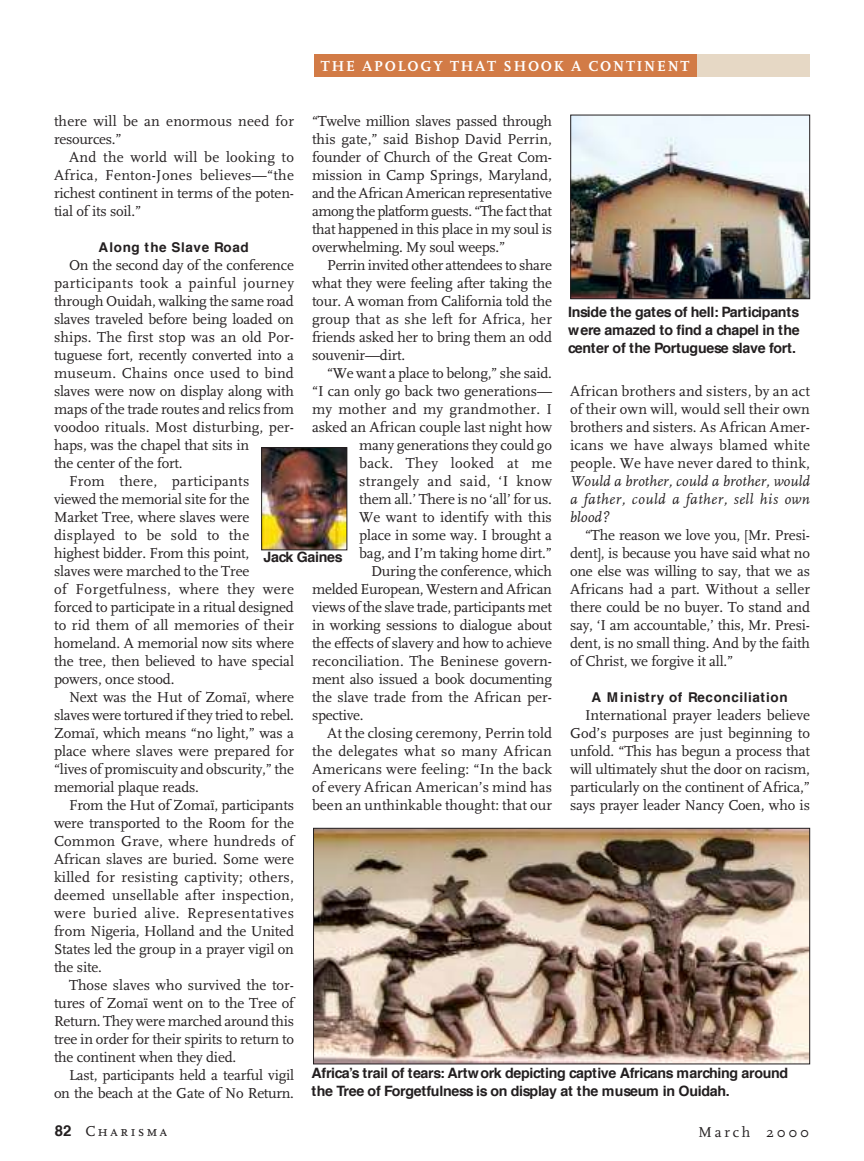
<style>
.page{position:relative;width:864px;height:1161px;background:#fff}
.page>*{position:absolute;margin:0;border:0;box-sizing:border-box;transform-origin:0 0}
.t1{font:15px/18px "FF Scala";letter-spacing:-.01em;color:#231f20;text-align:justify}
.t2{font:15px/18px "FF Scala";letter-spacing:.01em;color:#231f20}
.t3{font:15px "FF Scala";letter-spacing:.02em;color:#231f20}
.t4{font:15px "FF Scala";letter-spacing:.025em;color:#231f20}
.t5{font:italic 15px/18px "FF Scala";letter-spacing:.035em;color:#231f20;text-align:justify}
.t6{font:15px "FF Scala";letter-spacing:.015em;color:#231f20}
.t7{font:15px "FF Scala";letter-spacing:.03em;color:#231f20}
.t8{font:15px "FF Scala";letter-spacing:.035em;color:#231f20}
.t9{font:700 15px "FF Scala";letter-spacing:.12em;color:#fff}
.t10{font:15px "FF Scala CAPS";letter-spacing:.15em;color:#231f20}
.t11{font:15px "FF Scala";letter-spacing:.18em;color:#231f20}
.t12{font:700 14.25px/18px "Helvetica";letter-spacing:-.02em;color:#231f20;text-align:justify}
.t13{font:700 13.5px "Helvetica";letter-spacing:.04em;color:#231f20}
.s1{font-family:"Helvetica";font-weight:700}
</style>
<div class="page">
<div style="left:692px;top:54px;width:118px;height:22px;background:#e6d8c5"></div>
<div style="left:314px;top:54px;width:382px;height:22px;background:#d27b46"></div>
<img style="left:572px;top:117px;width:236px;height:180px">
<div style="left:570px;top:115px;width:240px;height:184px;border:1px solid #231f20"></div>
<img style="left:315px;top:830px;width:493px;height:232px">
<div style="left:313px;top:828px;width:497px;height:236px;border:1px solid #231f20"></div>
<img style="left:263px;top:449px;width:82px;height:99px">
<div style="left:261px;top:447px;width:86px;height:103px;border:1px solid #231f20"></div>
<p class="t9" style="left:321px;top:57px;width:370px">THE APOLOGY THAT SHOOK A CONTINENT</p>
<p class="t2" style="left:54px;top:113px;width:242px">there will be an enormous need for resources.”</p>
<p class="t1" style="left:54px;top:149px;width:242px;text-indent:15px">And the world will be looking to Africa, Fenton-Jones believes—“the richest continent in terms of the poten&shy;tial of its soil.”</p>
<p class="t13" style="left:98px;top:242px;width:152px">Along the Slave Road</p>
<p class="t1" style="left:69px;top:257px;width:227px">On the second day of the conference</p>
<p class="t7" style="left:54px;top:277px;width:242px">participants took a painful journey</p>
<p class="t1" style="left:54px;top:293px;width:241px">through Ouidah, walking the same road</p>
<p class="t1" style="left:54px;top:311px;width:242px">slaves traveled before being loaded on</p>
<p class="t1" style="left:54px;top:329px;width:242px">ships. The first stop was an old Por-</p>
<p class="t1" style="left:54px;top:347px;width:242px">tuguese fort, recently converted into a</p>
<p class="t3" style="left:54px;top:367px;width:241px">museum. Chains once used to bind</p>
<p class="t1" style="left:54px;top:383px;width:241px">slaves were now on display along with</p>
<p class="t1" style="left:54px;top:401px;width:241px">maps of the trade routes and relics from</p>
<p class="t1" style="left:54px;top:419px;width:242px">voodoo rituals. Most disturbing, per-</p>
<p class="t1" style="left:54px;top:437px;width:197px">haps, was the chapel that sits in</p>
<p class="t1" style="left:54px;top:455px;width:130px">the center of the fort.</p>
<p class="t3" style="left:69px;top:475px;width:182px">From there, participants</p>
<p class="t1" style="left:54px;top:491px;width:197px">viewed the memorial site for the</p>
<p class="t1" style="left:54px;top:509px;width:197px">Market Tree, where slaves were</p>
<p class="t3" style="left:54px;top:529px;width:197px">displayed to be sold to the</p>
<p class="t1" style="left:54px;top:545px;width:197px">highest bidder. From this point,</p>
<p class="t1" style="left:54px;top:563px;width:197px">slaves were marched to the Tree</p>
<p class="t4" style="left:54px;top:583px;width:242px">of Forgetfulness, where they were</p>
<p class="t1" style="left:54px;top:599px;width:241px">forced to participate in a ritual designed</p>
<p class="t2" style="left:54px;top:617px;width:242px">to rid them of all memories of their</p>
<p class="t1" style="left:54px;top:635px;width:241px">homeland. A memorial now sits where</p>
<p class="t1" style="left:54px;top:653px;width:242px">the tree, then believed to have special</p>
<p class="t1" style="left:54px;top:671px;width:122px">powers, once stood.</p>
<p class="t1" style="left:69px;top:689px;width:227px">Next was the Hut of Zomaï, where</p>
<p class="t1" style="left:54px;top:707px;width:242px">slaves were tortured if they tried to rebel.</p>
<p class="t1" style="left:54px;top:725px;width:242px">Zomaï, which means “no light,” was a</p>
<p class="t1" style="left:54px;top:743px;width:242px">place where slaves were prepared for</p>
<p class="t1" style="left:54px;top:761px;width:242px">“lives of promiscuity and obscurity,” the</p>
<p class="t1" style="left:54px;top:779px;width:147px">memorial plaque reads.</p>
<p class="t1" style="left:69px;top:797px;width:227px">From the Hut of Zomaï, participants</p>
<p class="t1" style="left:54px;top:815px;width:241px">were transported to the Room for the</p>
<p class="t6" style="left:54px;top:835px;width:242px">Common Grave, where hundreds of</p>
<p class="t1" style="left:54px;top:851px;width:242px">African slaves are buried. Some were</p>
<p class="t3" style="left:54px;top:871px;width:242px">killed for resisting captivity; others,</p>
<p class="t3" style="left:54px;top:889px;width:241px">deemed unsellable after inspection,</p>
<p class="t8" style="left:54px;top:907px;width:242px">were buried alive. Representatives</p>
<p class="t1" style="left:54px;top:923px;width:241px">from Nigeria, Holland and the United</p>
<p class="t1" style="left:54px;top:941px;width:241px">States led the group in a prayer vigil on</p>
<p class="t1" style="left:54px;top:959px;width:49px">the site.</p>
<p class="t1" style="left:69px;top:977px;width:226px">Those slaves who survived the tor-</p>
<p class="t1" style="left:54px;top:995px;width:242px">tures of Zomaï went on to the Tree of</p>
<p class="t1" style="left:54px;top:1013px;width:242px">Return. They were marched around this</p>
<p class="t1" style="left:54px;top:1031px;width:241px">tree in order for their spirits to return to</p>
<p class="t1" style="left:54px;top:1049px;width:184px">the continent when they died.</p>
<p class="t1" style="left:69px;top:1067px;width:227px">Last, participants held a tearful vigil</p>
<p class="t1" style="left:54px;top:1085px;width:242px">on the beach at the Gate of No Return.</p>
<p class="t1" style="left:312px;top:113px;width:242px">“Twelve million slaves passed through this gate,” said Bishop David Perrin, founder of Church of the Great Com&shy;mission in Camp Springs, Maryland, and the African American representative among the platform guests. “The fact that that happened in this place in my soul is overwhelming. My soul weeps.”</p>
<p class="t1" style="left:312px;top:257px;width:242px;text-indent:15px">Perrin invited other attendees to share what they were feeling after taking the tour. A woman from California told the group that as she left for Africa, her friends asked her to bring them an odd souvenir—dirt.</p>
<p class="t1" style="left:327px;top:365px;width:226px">“We want a place to belong,” she said.</p>
<p class="t1" style="left:312px;top:383px;width:242px">“I can only go back two generations—</p>
<p class="t4" style="left:312px;top:403px;width:241px">my mother and my grandmother. I</p>
<p class="t1" style="left:312px;top:419px;width:242px">asked an African couple last night how</p>
<p class="t1" style="left:359px;top:437px;width:194px">many generations they could go</p>
<p class="t4" style="left:359px;top:457px;width:194px">back. They looked at me</p>
<p class="t4" style="left:359px;top:475px;width:194px">strangely and said, ‘I know</p>
<p class="t1" style="left:359px;top:491px;width:194px">them all.’ There is no ‘all’ for us.</p>
<p class="t1" style="left:359px;top:509px;width:194px">We want to identify with this</p>
<p class="t1" style="left:359px;top:527px;width:194px">place in some way. I brought a</p>
<p class="t1" style="left:359px;top:545px;width:194px">bag, and I’m taking home dirt.”</p>
<p class="t1" style="left:371px;top:563px;width:182px">During the conference, which</p>
<p class="t1" style="left:312px;top:581px;width:242px">melded European, Western and African</p>
<p class="t1" style="left:312px;top:599px;width:241px">views of the slave trade, participants met</p>
<p class="t1" style="left:312px;top:617px;width:241px">in working sessions to dialogue about</p>
<p class="t1" style="left:312px;top:635px;width:241px">the effects of slavery and how to achieve</p>
<p class="t2" style="left:312px;top:653px;width:242px">reconciliation. The Beninese govern-</p>
<p class="t1" style="left:312px;top:671px;width:241px">ment also issued a book documenting</p>
<p class="t1" style="left:312px;top:689px;width:242px">the slave trade from the African per-</p>
<p class="t1" style="left:312px;top:707px;width:53px">spective.</p>
<p class="t1" style="left:327px;top:725px;width:227px">At the closing ceremony, Perrin told</p>
<p class="t6" style="left:312px;top:745px;width:241px">the delegates what so many African</p>
<p class="t2" style="left:312px;top:761px;width:242px">Americans were feeling: “In the back</p>
<p class="t2" style="left:312px;top:779px;width:242px">of every African American’s mind has</p>
<p class="t1" style="left:312px;top:797px;width:241px">been an unthinkable thought: that our</p>
<p class="t12" style="left:568px;top:304px;width:233px">Inside the gates of hell: Participants were amazed to find a chapel in the center of the Portuguese slave fort.</p>
<p class="t1" style="left:570px;top:383px;width:242px">African brothers and sisters, by an act of their own will, would sell their own brothers and sisters. As African Amer&shy;icans we have always blamed white people. We have never dared to think,</p>
<p class="t5" style="left:570px;top:473px;width:242px">Would a brother, could a brother, would a father, could a father, sell his own blood?</p>
<p class="t1" style="left:570px;top:527px;width:242px;text-indent:15px">“The reason we love you, [Mr. Presi&shy;dent], is because you have said what no one else was willing to say, that we as Africans had a part. Without a seller there could be no buyer. To stand and say, ‘I am accountable,’ this, Mr. Presi&shy;dent, is no small thing. And by the faith of Christ, we forgive it all.”</p>
<p class="t13" style="left:592px;top:692px;width:198px">A M inistry of Reconciliation</p>
<p class="t1" style="left:570px;top:707px;width:242px;text-indent:15px">International prayer leaders believe God’s purposes are just beginning to unfold. “This has begun a process that will ultimately shut the door on racism, particularly on the continent of Africa,” says prayer leader Nancy Coen, who is</p>
<p class="t12" style="left:264px;top:549px;width:81px">Jack Gaines</p>
<p class="t12" style="left:312px;top:1065px;width:478px">Africa’s trail of tears: Artwork depicting captive Africans marching around the Tree of Forgetfulness is on display at the museum in Ouidah.</p>
<p class="t10" style="left:55px;top:1122px;width:114px"><span class="s1">82</span> Charisma</p>
<p class="t11" style="left:699px;top:1126px;width:112px">March 2000</p>
</div>
